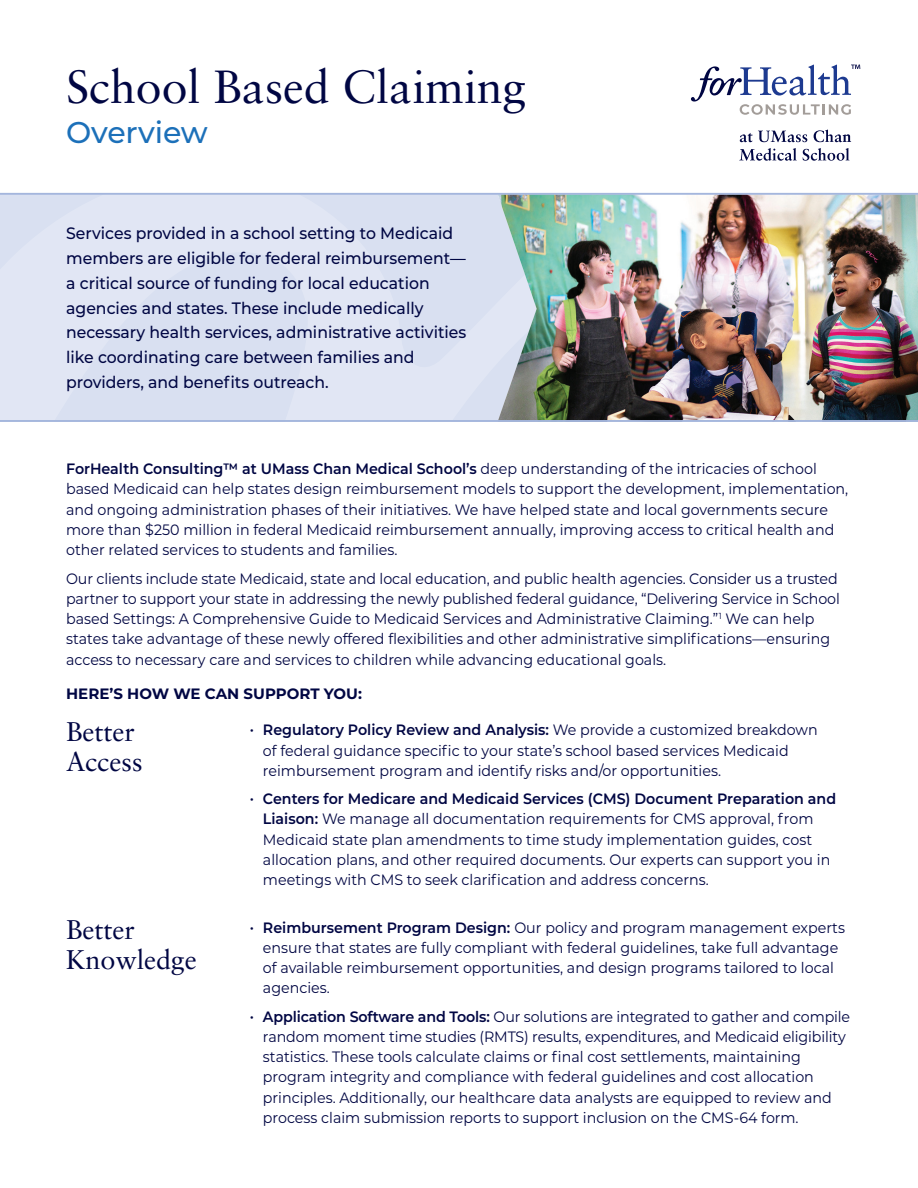
<style>
.page{position:relative;width:918px;height:1188px;background:#fff}
.page>*{position:absolute;margin:0;border:0;box-sizing:border-box;transform-origin:0 0}
.t1{font:46.5px "Sabon LT Pro";color:#000643}
.t2{font:500 30px "Montserrat";letter-spacing:-.005em;color:#1c70b9}
.t3{font:27px/30px "Sabon LT Pro";color:#000643}
.Body_copy_-_Intro{font:500 16.5px/24.8px "Montserrat";color:#000643;scale:.95 1}
.Body_Copy{font:15px/20.2px "Montserrat";color:#000643;scale:.95 1}
.t4{font:700 15px "Montserrat";color:#000643}
.s1{font-weight:600}
.s2{font-size:16.5px}
</style>
<div class="page">
<div style="left:0;top:195px;width:498px;height:225px;background:#e1e6f4"></div>
<img style="left:498px;top:195px;width:420px;height:225px">
<hr style="left:0;top:420px;width:918px;height:2px;background:#a4b6dd">
<hr style="left:0;top:193px;width:918px;height:2px;background:#a4b6dd">
<svg style="left:740px;top:131px;width:67px;height:11px"></svg>
<svg style="left:814px;top:130px;width:37px;height:12px"></svg>
<svg style="left:739px;top:148px;width:58px;height:13px"></svg>
<svg style="left:803px;top:148px;width:46px;height:13px"></svg>
<svg style="left:691px;top:65px;width:169px;height:50px"></svg>
<h1 class="t1" style="left:66px;top:57px;width:461px">School Based Claiming</h1>
<h1 class="t2" style="left:66px;top:111px;width:143px">Overview</h1>
<p class="Body_copy_-_Intro" style="left:66px;top:220px;width:423px">Services provided in a school setting to Medicaid members are eligible for federal reimbursement— a critical source of funding for local education agencies and states. These include medically necessary health services, administrative activities like coordinating care between families and providers, and benefits outreach.</p>
<p class="Body_Copy" style="left:66px;top:458px;width:825px"><span class="s1">ForHealth Consulting™ at UMass Chan Medical School’s</span> deep understanding of the intricacies of school based Medicaid can help states design reimbursement models to support the development, implementation, and ongoing administration phases of their initiatives. We have helped state and local governments secure more than $250 million in federal Medicaid reimbursement annually, improving access to critical health and other related services to students and families.</p>
<p class="Body_Copy" style="left:66px;top:568px;width:816px">Our clients include state Medicaid, state and local education, and public health agencies. Consider us a trusted partner to support your state in addressing the newly published federal guidance, “Delivering Service in School based Settings: A Comprehensive Guide to Medicaid Services and Administrative Claiming.”<sup>1</sup> We can help states take advantage of these newly offered flexibilities and other administrative simplifications—ensuring access to necessary care and services to children while advancing educational goals.</p>
<h3 class="t4" style="left:66px;top:683px;width:297px">HERE’S HOW WE CAN SUPPORT YOU:</h3>
<h2 class="t3" style="left:66px;top:716px;width:78px">Better<br>Access</h2>
<p class="Body_Copy" style="left:263px;top:719px;width:585px;text-indent:-14px"><span class="s2">•</span> <span class="s1">Regulatory Policy Review and Analysis:</span> We provide a customized breakdown of federal guidance specific to your state’s school based services Medicaid reimbursement program and identify risks and/or opportunities.</p>
<p class="Body_Copy" style="left:263px;top:788px;width:605px;text-indent:-14px"><span class="s2">•</span> <span class="s1">Centers for Medicare and Medicaid Services (CMS) Document Preparation and Liaison:</span> We manage all documentation requirements for CMS approval, from Medicaid state plan amendments to time study implementation guides, cost allocation plans, and other required documents. Our experts can support you in meetings with CMS to seek clarification and address concerns.</p>
<p class="Body_Copy" style="left:263px;top:917px;width:614px;text-indent:-14px"><span class="s2">•</span> <span class="s1">Reimbursement Program Design:</span> Our policy and program management experts ensure that states are fully compliant with federal guidelines, take full advantage of available reimbursement opportunities, and design programs tailored to local agencies.</p>
<p class="Body_Copy" style="left:263px;top:1006px;width:620px;text-indent:-14px"><span class="s2">•</span> <span class="s1">Application Software and Tools:</span> Our solutions are integrated to gather and compile random moment time studies (RMTS) results, expenditures, and Medicaid eligibility statistics. These tools calculate claims or final cost settlements, maintaining program integrity and compliance with federal guidelines and cost allocation principles. Additionally, our healthcare data analysts are equipped to review and process claim submission reports to support inclusion on the CMS-64 form.</p>
<h2 class="t3" style="left:66px;top:914px;width:132px">Better<br>Knowledge</h2>
</div>
